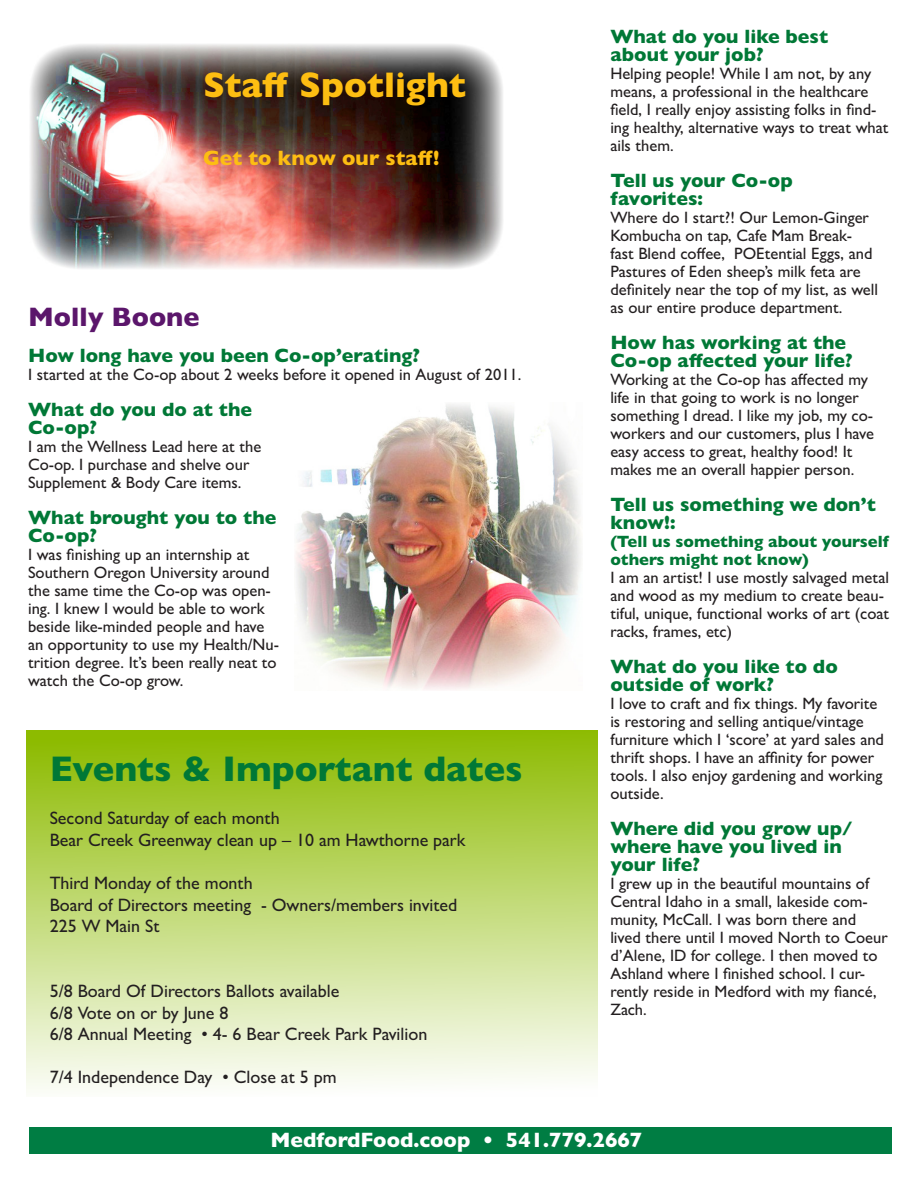
<style>
.page{position:relative;width:918px;height:1188px;background:#fff}
.page>*{position:absolute;margin:0;border:0;box-sizing:border-box;transform-origin:0 0}
.t1{font:800 36px "Gill Sans MT Pro";color:#007836}
.t2{font:800 36px "Gill Sans MT Pro";color:#fdbe12}
.t3{font:800 27px "Gill Sans MT Pro";color:#5b166b}
.t4{font:800 21px "Gill Sans MT Pro";color:#fff}
.t5{font:800 21px "Gill Sans MT Pro";color:#fdbe12}
.t6{font:800 19.5px/18px "Gill Sans MT Pro";color:#007836}
.t7{font:500 18px "Gill Sans MT Pro";color:#231f20}
.t8{font:500 16.5px/18px "Gill Sans MT Pro";color:#231f20}
.t9{font:800 16.5px/18px "Gill Sans MT Pro";color:#007836}
</style>
<div class="page">
<div style="left:29px;top:1127px;width:863px;height:26px;background:#007d43"></div>
<img style="left:30px;top:44px;width:473px;height:225px">
<img style="left:295px;top:404px;width:286px;height:286px">
<div style="left:26px;top:731px;width:572px;height:366px;background:linear-gradient(to bottom,#8cba00,#fdfefc)"></div>
<p class="t2" style="left:203px;top:63px;width:264px">Staff Spotlight</p>
<p class="t5" style="left:203px;top:145px;width:238px">Get to know our staff!</p>
<p class="t3" style="left:28px;top:301px;width:173px">Molly Boone</p>
<p class="t6" style="left:28px;top:346px;width:393px">How long have you been Co-op’erating?</p>
<p class="t8" style="left:28px;top:365px;width:495px">I started at the Co-op about 2 weeks before it opened in August of 2011.</p>
<p class="t6" style="left:28px;top:400px;width:225px">What do you do at the<br>Co-op?</p>
<p class="t8" style="left:28px;top:437px;width:235px">I am the Wellness Lead here at the<br>Co-op. I purchase and shelve our<br>Supplement &amp; Body Care items.</p>
<p class="t6" style="left:28px;top:508px;width:250px">What brought you to the<br>Co-op?</p>
<p class="t8" style="left:28px;top:545px;width:252px">I was finishing up an internship at Southern Oregon University around the same time the Co-op was open&shy;ing. I knew I would be able to work beside like-minded people and have an opportunity to use my Health/Nu&shy;trition degree. It’s been really neat to watch the Co-op grow.</p>
<p class="t1" style="left:50px;top:748px;width:474px">Events &amp; Important dates</p>
<p class="t7" style="left:50px;top:807px;width:232px">Second Saturday of each month</p>
<p class="t7" style="left:50px;top:829px;width:417px">Bear Creek Greenway clean up – 10 am Hawthorne park</p>
<p class="t7" style="left:50px;top:872px;width:205px">Third Monday of the month</p>
<p class="t7" style="left:50px;top:894px;width:409px">Board of Directors meeting - Owners/members invited</p>
<p class="t7" style="left:50px;top:915px;width:111px">225 W Main St</p>
<p class="t7" style="left:50px;top:980px;width:291px">5/8 Board Of Directors Ballots available</p>
<p class="t7" style="left:50px;top:1002px;width:180px">6/8 Vote on or by June 8</p>
<p class="t7" style="left:50px;top:1023px;width:379px">6/8 Annual Meeting • 4- 6 Bear Creek Park Pavilion</p>
<p class="t7" style="left:50px;top:1067px;width:289px">7/4 Independence Day • Close at 5 pm</p>
<p class="t6" style="left:610px;top:28px;width:219px">What do you like best about your job?</p>
<p class="t8" style="left:610px;top:65px;width:280px">Helping people! While I am not, by any means, a professional in the healthcare field, I really enjoy assisting folks in find&shy;ing healthy, alternative ways to treat what ails them.</p>
<p class="t6" style="left:610px;top:172px;width:184px">Tell us your Co-op</p>
<p class="t6" style="left:610px;top:190px;width:94px">favorites:</p>
<p class="t8" style="left:610px;top:209px;width:269px">Where do I start?! Our Lemon-Ginger Kombucha on tap, Cafe Mam Break&shy;fast Blend coffee, POEtential Eggs, and Pastures of Eden sheep’s milk feta are definitely near the top of my list, as well as our entire produce department.</p>
<p class="t6" style="left:610px;top:334px;width:237px">How has working at the</p>
<p class="t6" style="left:610px;top:352px;width:244px">Co-op affected your life?</p>
<p class="t8" style="left:610px;top:371px;width:265px">Working at the Co-op has affected my life in that going to work is no longer something I dread. I like my job, my co&shy;workers and our customers, plus I have easy access to great, healthy food! It makes me an overall happier person.</p>
<p class="t6" style="left:610px;top:496px;width:267px">Tell us something we don’t know!:</p>
<p class="t9" style="left:610px;top:533px;width:280px">(Tell us something about yourself others might not know)</p>
<p class="t8" style="left:610px;top:569px;width:280px">I am an artist! I use mostly salvaged metal and wood as my medium to create beau&shy;tiful, unique, functional works of art (coat racks, frames, etc)</p>
<p class="t6" style="left:610px;top:658px;width:229px">What do you like to do</p>
<p class="t6" style="left:610px;top:676px;width:165px">outside of work?</p>
<p class="t8" style="left:610px;top:695px;width:275px">I love to craft and fix things. My favorite is restoring and selling antique/vintage furniture which I ‘score’ at yard sales and thrift shops. I have an affinity for power tools. I also enjoy gardening and working outside.</p>
<p class="t6" style="left:610px;top:820px;width:244px">Where did you grow up/ where have you lived in your life?</p>
<p class="t8" style="left:610px;top:875px;width:279px">I grew up in the beautiful mountains of Central Idaho in a small, lakeside com&shy;munity, McCall. I was born there and lived there until I moved North to Coeur d’Alene, ID for college. I then moved to Ashland where I finished school. I cur&shy;rently reside in Medford with my fiancé, Zach.</p>
<p class="t4" style="left:271px;top:1128px;width:373px">MedfordFood.coop • 541.779.2667</p>
</div>
